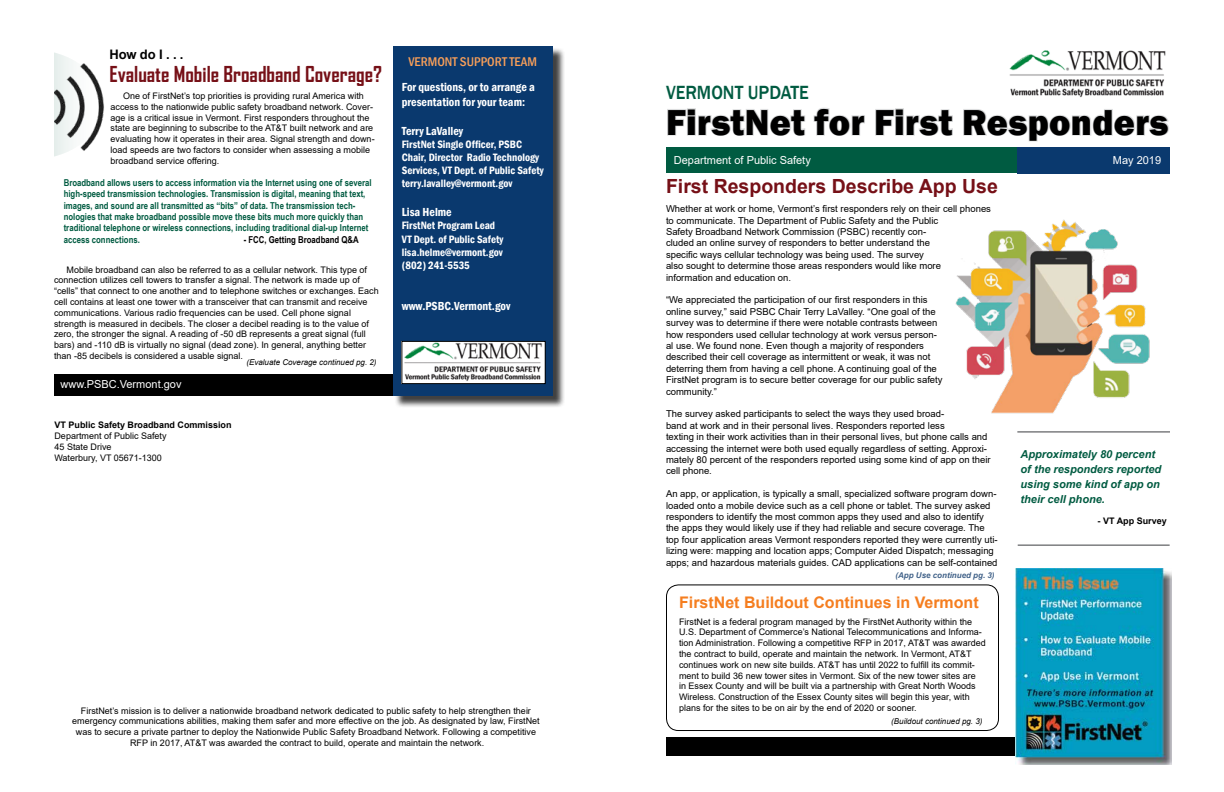
<style>
.page{position:relative;width:1224px;height:792px;background:#fff}
.page>*{position:absolute;margin:0;border:0;box-sizing:border-box;transform-origin:0 0}
.t1{font:800 37.1px "Franklin Gothic";letter-spacing:.01em;color:#000}
.t2{font:700 21px "Agency FB";color:#761017}
.t3{font:500 19.6px "Franklin Gothic";color:#005b41;scale:.92 1}
.t4{font:700 19.5px "Arial";color:#761017}
.t5{font:700 16px "Arial";color:#f57e20}
.t6{font:700 13.1px "Arial";color:#000}
.t7{font:500 condensed 13px "Franklin Gothic";color:#f99f59}
.t8{font:600 condensed 12px/14.4px "Franklin Gothic";color:#fff}
.t9{font:600 condensed 11px/13.2px "Franklin Gothic";color:#fff}
.t10{font:italic 700 11px/15px "Arial";color:#005b41}
.t11{font:11px "Arial";color:#fff}
.t12{font:9.5px/11.4px "Arial";color:#000}
.t13{font:700 9.5px/11.4px "Arial Narrow";color:#005b41}
.t14{font:700 9.5px "Arial Narrow";color:#000}
.t15{font:9px/10.8px "Arial";color:#000}
.t16{font:700 9px "Arial";color:#000}
.t17{font:italic 8px "Arial";color:#000}
.t18{font:italic 700 8px "Arial";color:#406188}
</style>
<div class="page">
<div style="left:666px;top:584px;width:333px;height:147px;border:1px solid #000;border-radius:12px"></div>
<div style="left:54px;top:374px;width:345px;height:22px;background:#000"></div>
<div style="left:666px;top:738px;width:350px;height:18px;background:#000"></div>
<hr style="left:1018px;top:545px;width:152px;height:1px;background:#636466">
<hr style="left:1017px;top:431px;width:153px;height:2px;background:#636466">
<div style="left:666px;top:147px;width:351px;height:26px;background:#005b41"></div>
<svg style="left:667px;top:108px;width:138px;height:28px"></svg>
<svg style="left:813px;top:107px;width:52px;height:29px"></svg>
<svg style="left:875px;top:108px;width:78px;height:28px"></svg>
<svg style="left:963px;top:109px;width:206px;height:33px"></svg>
<div style="left:1017px;top:147px;width:153px;height:26px;background:#0a396e"></div>
<img style="left:1009px;top:50px;width:157px;height:48px">
<div style="left:395px;top:48px;width:170px;height:361px;background:#000;opacity:.75"></div>
<div style="left:393px;top:46px;width:159px;height:350px;background:#0a396e"></div>
<img style="left:404px;top:343px;width:139px;height:39px">
<div style="left:402px;top:341px;width:143px;height:43px;border:1px solid #000"></div>
<img style="left:955px;top:220px;width:195px;height:194px">
<svg style="left:54px;top:52px;width:19px;height:11px"></svg>
<img style="left:54px;top:63px;width:50px;height:94px">
<img style="left:1016px;top:568px;width:156px;height:197px">
<h3 class="t6" style="left:109px;top:45px;width:76px">How do I . . .</h3>
<p class="t15" style="left:111px;top:90px;width:266px;text-indent:13px">One of FirstNet’s top priorities is providing rural America with access to the nationwide public safety broadband network. Cover&shy;age is a critical issue in Vermont. First responders throughout the state are beginning to subscribe to the AT&amp;T built network and are evaluating how it operates in their area. Signal strength and down&shy;load speeds are two factors to consider when assessing a mobile broadband service offering.</p>
<p class="t13" style="left:64px;top:176px;width:309px">Broadband allows users to access information via the Internet using one of several high-speed transmission technologies. Transmission is digital, meaning that text, images, and sound are all transmitted as “bits” of data. The transmission tech&shy;nologies that make broadband possible move these bits much more quickly than traditional telephone or wireless connections, including traditional dial-up Internet access connections.</p>
<h2 class="t2" style="left:109px;top:61px;width:274px">Evaluate Mobile Broadband Coverage?</h2>
<p class="t14" style="left:244px;top:232px;width:117px">- FCC, Getting Broadband Q&amp;A</p>
<p class="t15" style="left:54px;top:264px;width:326px;text-indent:13px">Mobile broadband can also be referred to as a cellular network. This type of connection utilizes cell towers to transfer a signal. The network is made up of “cells” that connect to one another and to telephone switches or exchanges. Each cell contains at least one tower with a transceiver that can transmit and receive communications. Various radio frequencies can be used. Cell phone signal strength is measured in decibels. The closer a decibel reading is to the value of zero, the stronger the signal. A reading of -50 dB represents a great signal (full bars) and -110 dB is virtually no signal (dead zone). In general, anything better than -85 decibels is considered a usable signal.</p>
<p class="t17" style="left:246px;top:357px;width:132px">(Evaluate Coverage continued pg. 2)</p>
<p class="t11" style="left:60px;top:376px;width:123px">www.PSBC.Vermont.gov</p>
<p class="t16" style="left:54px;top:419px;width:179px">VT Public Safety Broadband Commission</p>
<p class="t15" style="left:54px;top:431px;width:114px">Department of Public Safety<br>45 State Drive<br>Waterbury, VT 05671-1300</p>
<h3 class="t7" style="left:408px;top:53px;width:130px">VERMONT SUPPORT TEAM</h3>
<h3 class="t8" style="left:402px;top:80px;width:135px">For questions, or to arrange a presentation for your team:</h3>
<h3 class="t8" style="left:402px;top:123px;width:63px">Terry LaValley</h3>
<p class="t9" style="left:402px;top:137px;width:144px">FirstNet Single Officer, PSBC<br>Chair, Director Radio Technology<br>Services, VT Dept. of Public Safety terry.lavalley@vermont.gov</p>
<h3 class="t8" style="left:402px;top:205px;width:52px">Lisa Helme</h3>
<p class="t9" style="left:402px;top:219px;width:103px">FirstNet Program Lead<br>VT Dept. of Public Safety lisa.helme@vermont.gov (802) 241-5535</p>
<h3 class="t8" style="left:402px;top:298px;width:110px">www.PSBC.Vermont.gov</h3>
<p class="t15" style="left:72px;top:705px;width:469px;text-align:center">FirstNet’s mission is to deliver a nationwide broadband network dedicated to public safety to help strengthen their emergency communications abilities, making them safer and more effective on the job. As designated by law, FirstNet was to secure a private partner to deploy the Nationwide Public Safety Broadband Network. Following a competitive RFP in 2017, AT&amp;T was awarded the contract to build, operate and maintain the network.</p>
<h3 class="t3" style="left:666px;top:80px;width:157px">VERMONT UPDATE</h3>
<h1 class="t1" style="left:666px;top:98px;width:504px">FirstNet for First Responders</h1>
<p class="t11" style="left:674px;top:152px;width:138px">Department of Public Safety</p>
<p class="t11" style="left:1113px;top:152px;width:50px">May 2019</p>
<h3 class="t4" style="left:666px;top:173px;width:333px">First Responders Describe App Use</h3>
<p class="t12" style="left:666px;top:203px;width:327px">Whether at work or home, Vermont’s first responders rely on their cell phones to communicate. The Department of Public Safety and the Public<br>Safety Broadband Network Commission (PSBC) recently con-<br>cluded an online survey of responders to better understand the<br>specific ways cellular technology was being used. The survey<br>also sought to determine those areas responders would like more<br>information and education on.</p>
<p class="t12" style="left:666px;top:294px;width:278px">“We appreciated the participation of our first responders in this online survey,” said PSBC Chair Terry LaValley. “One goal of the survey was to determine if there were notable contrasts between how responders used cellular technology at work versus person&shy;al use. We found none. Even though a majority of responders described their cell coverage as intermittent or weak, it was not deterring them from having a cell phone. A continuing goal of the FirstNet program is to secure better coverage for our public safety community.”</p>
<p class="t12" style="left:666px;top:408px;width:326px">The survey asked participants to select the ways they used broad-<br>band at work and in their personal lives. Responders reported less<br>texting in their work activities than in their personal lives, but phone calls and accessing the internet were both used equally regardless of setting. Approxi&shy;mately 80 percent of the responders reported using some kind of app on their cell phone.</p>
<p class="t12" style="left:666px;top:488px;width:333px">An app, or application, is typically a small, specialized software program down&shy;loaded onto a mobile device such as a cell phone or tablet. The survey asked responders to identify the most common apps they used and also to identify the apps they would likely use if they had reliable and secure coverage. The top four application areas Vermont responders reported they were currently uti&shy;lizing were: mapping and location apps; Computer Aided Dispatch; messaging apps; and hazardous materials guides. CAD applications can be self-contained</p>
<h3 class="t5" style="left:679px;top:591px;width:301px">FirstNet Buildout Continues in Vermont</h3>
<p class="t18" style="left:896px;top:569px;width:101px">(App Use continued pg. 3)</p>
<p class="t15" style="left:679px;top:616px;width:308px">FirstNet is a federal program managed by the FirstNet Authority within the U.S. Department of Commerce’s National Telecommunications and Informa&shy;tion Administration. Following a competitive RFP in 2017, AT&amp;T was awarded the contract to build, operate and maintain the network. In Vermont, AT&amp;T continues work on new site builds. AT&amp;T has until 2022 to fulfill its commit&shy;ment to build 36 new tower sites in Vermont. Six of the new tower sites are<br>in Essex County and will be built via a partnership with Great North Woods Wireless. Construction of the Essex County sites will begin this year, with plans for the sites to be on air by the end of 2020 or sooner.</p>
<p class="t17" style="left:891px;top:716px;width:93px">(Buildout continued pg. 3)</p>
<p class="t10" style="left:1021px;top:447px;width:142px">Approximately 80 percent of the responders reported using some kind of app on their cell phone.</p>
<p class="t16" style="left:1098px;top:515px;width:71px">- VT App Survey</p>
</div>
